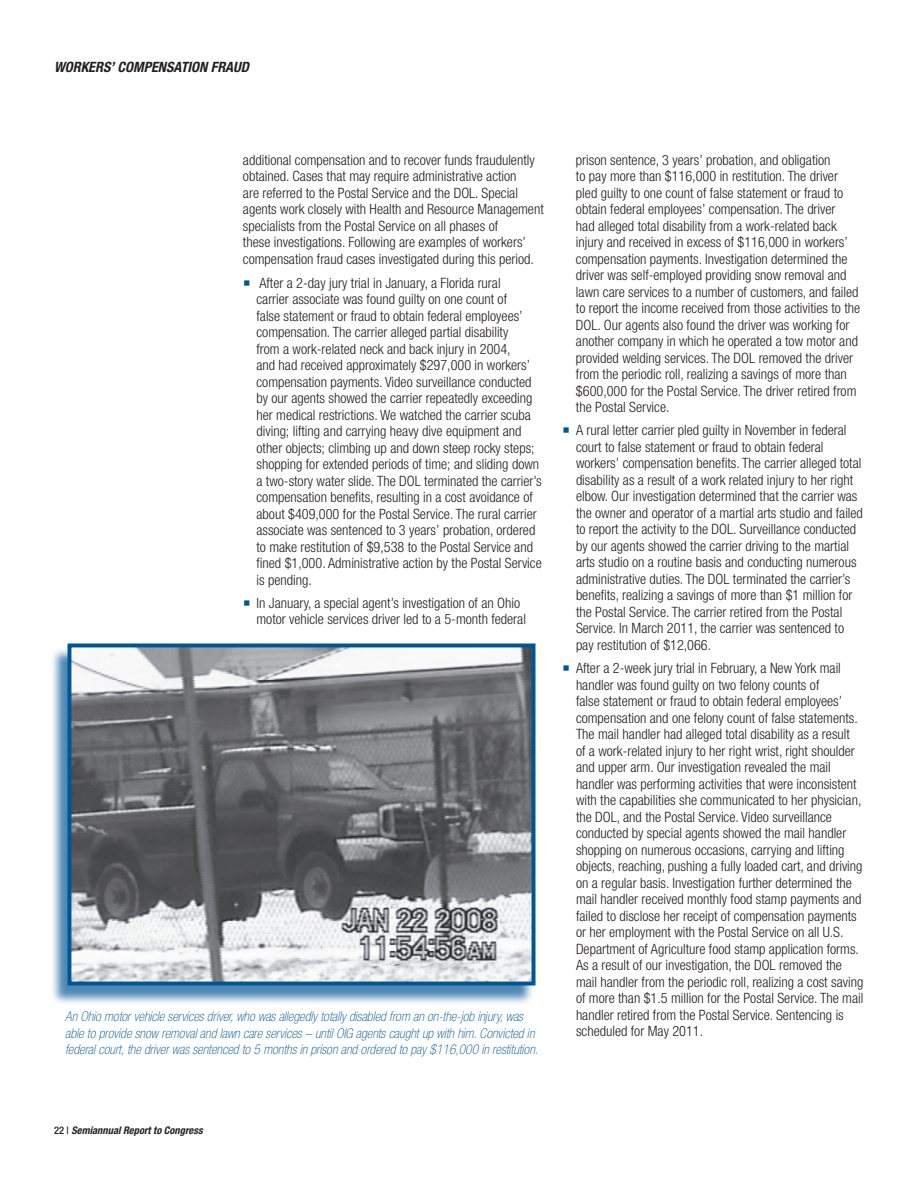
<style>
.page{position:relative;width:918px;height:1188px;background:#fff}
.page>*{position:absolute;margin:0;border:0;box-sizing:border-box;transform-origin:0 0}
.t1{font:300 condensed 14.25px/16.5px "Helvetica Neue";color:#231f20}
.t2{font:italic 700 condensed 14.25px "Helvetica Neue";color:#231f20}
.t3{font:italic 100 condensed 13.5px/16.5px "Helvetica Neue";color:#005595}
.t4{font:italic 700 condensed 10.5px "Helvetica Neue";color:#231f20}
.s1{font-weight:500;font-style:normal}
</style>
<div class="page">
<div style="left:50px;top:647px;width:484px;height:358px;background:#005595;opacity:.7"></div>
<img style="left:72px;top:648px;width:458px;height:332px">
<div style="left:67px;top:643px;width:468px;height:342px;border:4px solid #005595"></div>
<p class="t2" style="left:54px;top:58px;width:197px">WORKERS’ COMPENSATION FRAUD</p>
<p class="t1" style="left:243px;top:151px;width:302px">additional compensation and to recover funds fraudulently obtained. Cases that may require administrative action<br>are referred to the Postal Service and the DOL. Special agents work closely with Health and Resource Management specialists from the Postal Service on all phases of<br>these investigations. Following are examples of workers’ compensation fraud cases investigated during this period.</p>
<p class="t1" style="left:256px;top:274px;width:287px">After a 2-day jury trial in January, a Florida rural<br>carrier associate was found guilty on one count of<br>false statement or fraud to obtain federal employees’ compensation. The carrier alleged partial disability<br>from a work-related neck and back injury in 2004,<br>and had received approximately $297,000 in workers’ compensation payments. Video surveillance conducted by our agents showed the carrier repeatedly exceeding her medical restrictions. We watched the carrier scuba diving; lifting and carrying heavy dive equipment and other objects; climbing up and down steep rocky steps; shopping for extended periods of time; and sliding down a two-story water slide. The DOL terminated the carrier’s compensation benefits, resulting in a cost avoidance of about $409,000 for the Postal Service. The rural carrier associate was sentenced to 3 years’ probation, ordered to make restitution of $9,538 to the Postal Service and fined $1,000. Administrative action by the Postal Service is pending.</p>
<p class="t1" style="left:256px;top:595px;width:271px">In January, a special agent’s investigation of an Ohio motor vehicle services driver led to a 5-month federal</p>
<p class="t3" style="left:65px;top:1008px;width:475px">An Ohio motor vehicle services driver, who was allegedly totally disabled from an on-the-job injury, was able to provide snow removal and lawn care services – until OIG agents caught up with him. Convicted in federal court, the driver was sentenced to 5 months in prison and ordered to pay $116,000 in restitution.</p>
<p class="t4" style="left:54px;top:1124px;width:150px"><span class="s1">22 |</span> Semiannual Report to Congress</p>
<p class="t1" style="left:576px;top:151px;width:286px">prison sentence, 3 years’ probation, and obligation<br>to pay more than $116,000 in restitution. The driver pled guilty to one count of false statement or fraud to obtain federal employees’ compensation. The driver<br>had alleged total disability from a work-related back injury and received in excess of $116,000 in workers’ compensation payments. Investigation determined the driver was self-employed providing snow removal and lawn care services to a number of customers, and failed to report the income received from those activities to the DOL. Our agents also found the driver was working for another company in which he operated a tow motor and provided welding services. The DOL removed the driver from the periodic roll, realizing a savings of more than $600,000 for the Postal Service. The driver retired from the Postal Service.</p>
<p class="t1" style="left:576px;top:422px;width:288px">A rural letter carrier pled guilty in November in federal court to false statement or fraud to obtain federal workers’ compensation benefits. The carrier alleged total disability as a result of a work related injury to her right elbow. Our investigation determined that the carrier was the owner and operator of a martial arts studio and failed to report the activity to the DOL. Surveillance conducted by our agents showed the carrier driving to the martial arts studio on a routine basis and conducting numerous administrative duties. The DOL terminated the carrier’s benefits, realizing a savings of more than $1 million for the Postal Service. The carrier retired from the Postal Service. In March 2011, the carrier was sentenced to pay restitution of $12,066.</p>
<p class="t1" style="left:576px;top:660px;width:289px">After a 2-week jury trial in February, a New York mail handler was found guilty on two felony counts of<br>false statement or fraud to obtain federal employees’ compensation and one felony count of false statements.<br>The mail handler had alleged total disability as a result<br>of a work-related injury to her right wrist, right shoulder and upper arm. Our investigation revealed the mail handler was performing activities that were inconsistent with the capabilities she communicated to her physician, the DOL, and the Postal Service. Video surveillance conducted by special agents showed the mail handler shopping on numerous occasions, carrying and lifting objects, reaching, pushing a fully loaded cart, and driving on a regular basis. Investigation further determined the mail handler received monthly food stamp payments and failed to disclose her receipt of compensation payments or her employment with the Postal Service on all U.S.<br>Department of Agriculture food stamp application forms.<br>As a result of our investigation, the DOL removed the mail handler from the periodic roll, realizing a cost saving of more than $1.5 million for the Postal Service. The mail handler retired from the Postal Service. Sentencing is scheduled for May 2011.</p>
</div>
